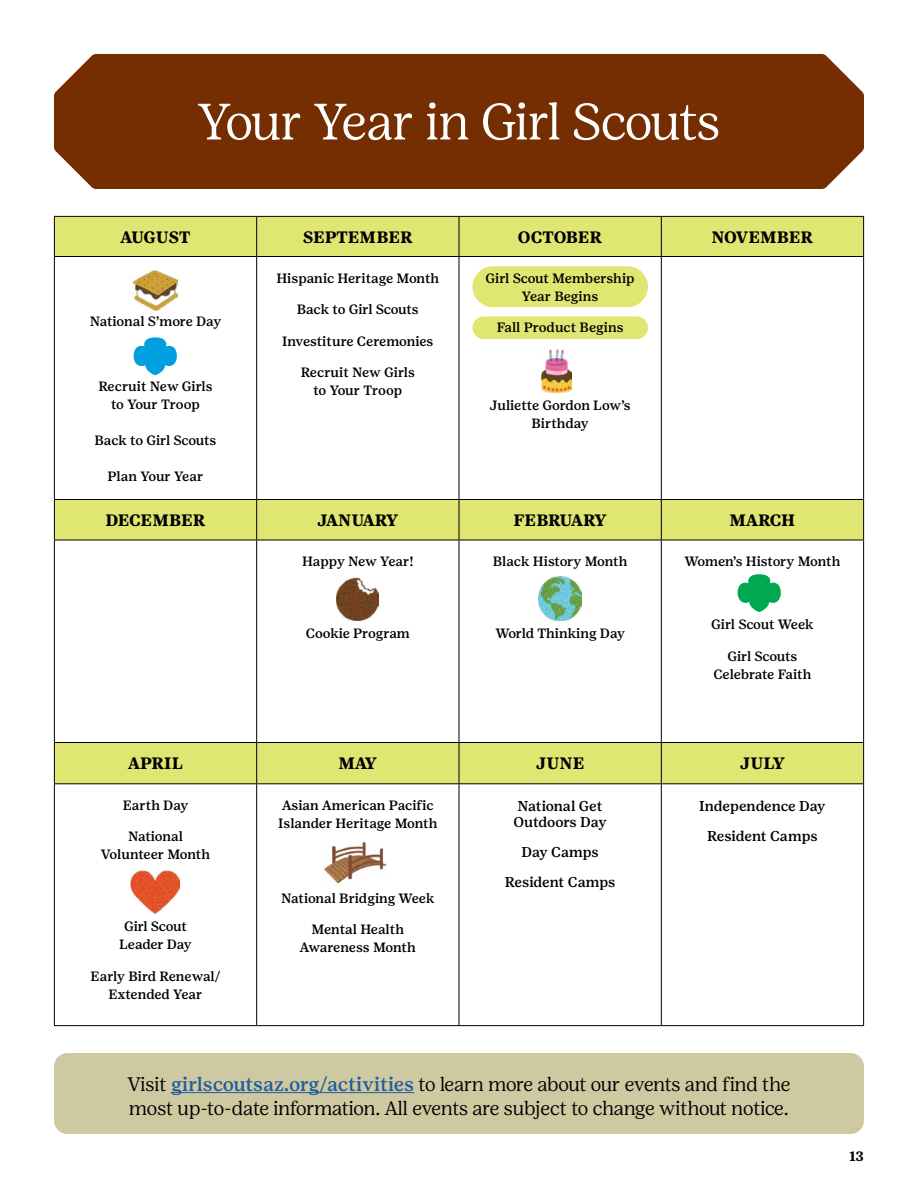
<style>
.page{position:relative;width:918px;height:1188px;background:#fff}
.page>*{position:absolute;margin:0;border:0;box-sizing:border-box;transform-origin:0 0}
.t1{font:300 51px "Girl Scout Display";letter-spacing:-.025em;color:#fff}
.t2{font:300 19.5px/24px "Girl Scout Display";letter-spacing:-.01em;color:#000}
.t3{font:700 16.5px "Girl Scout Text";color:#000}
.t4{font:700 16.5px "Girl Scout Text";letter-spacing:-.03em;color:#000}
.t5{font:700 16.5px "Girl Scout Text";letter-spacing:-.04em;color:#000}
.t6{font:500 14.25px/30px "Girl Scout Text";color:#000;text-align:center}
.t7{font:500 13.5px/18px "Girl Scout Text";letter-spacing:-.005em;color:#000;text-align:center}
.t8{font:700 13.5px "Girl Scout Text";color:#000}
.s1{font-family:"Girl Scout Text";font-weight:500;color:#215e9e}
</style>
<div class="page">
<div style="left:54px;top:54px;width:810px;height:135px;background:#752e01"></div>
<svg style="left:55px;top:217px;width:808px;height:566px"></svg>
<hr style="left:54px;top:216px;width:203px;height:1px;background:#000">
<hr style="left:54px;top:217px;width:1px;height:39px;background:#000">
<hr style="left:257px;top:216px;width:202px;height:1px;background:#000">
<hr style="left:256px;top:217px;width:1px;height:39px;background:#000">
<hr style="left:459px;top:216px;width:202px;height:1px;background:#000">
<hr style="left:459px;top:217px;width:1px;height:39px;background:#000">
<hr style="left:661px;top:216px;width:203px;height:1px;background:#000">
<hr style="left:661px;top:217px;width:1px;height:39px;background:#000">
<hr style="left:863px;top:217px;width:1px;height:39px;background:#000">
<hr style="left:54px;top:256px;width:203px;height:1px;background:#000">
<hr style="left:54px;top:257px;width:1px;height:242px;background:#000">
<hr style="left:257px;top:256px;width:202px;height:1px;background:#000">
<hr style="left:256px;top:257px;width:1px;height:242px;background:#000">
<hr style="left:459px;top:256px;width:202px;height:1px;background:#000">
<hr style="left:459px;top:257px;width:1px;height:242px;background:#000">
<hr style="left:661px;top:256px;width:203px;height:1px;background:#000">
<hr style="left:661px;top:257px;width:1px;height:242px;background:#000">
<hr style="left:863px;top:257px;width:1px;height:242px;background:#000">
<hr style="left:54px;top:499px;width:203px;height:1px;background:#000">
<hr style="left:54px;top:500px;width:1px;height:40px;background:#000">
<hr style="left:257px;top:499px;width:202px;height:1px;background:#000">
<hr style="left:256px;top:500px;width:1px;height:40px;background:#000">
<hr style="left:459px;top:499px;width:202px;height:1px;background:#000">
<hr style="left:459px;top:500px;width:1px;height:40px;background:#000">
<hr style="left:661px;top:499px;width:203px;height:1px;background:#000">
<hr style="left:661px;top:500px;width:1px;height:40px;background:#000">
<hr style="left:863px;top:500px;width:1px;height:40px;background:#000">
<hr style="left:54px;top:540px;width:203px;height:1px;background:#000">
<hr style="left:54px;top:540px;width:1px;height:202px;background:#000">
<hr style="left:257px;top:540px;width:202px;height:1px;background:#000">
<hr style="left:256px;top:540px;width:1px;height:202px;background:#000">
<hr style="left:459px;top:540px;width:202px;height:1px;background:#000">
<hr style="left:459px;top:540px;width:1px;height:202px;background:#000">
<hr style="left:661px;top:540px;width:203px;height:1px;background:#000">
<hr style="left:661px;top:540px;width:1px;height:202px;background:#000">
<hr style="left:863px;top:540px;width:1px;height:202px;background:#000">
<hr style="left:54px;top:742px;width:203px;height:1px;background:#000">
<hr style="left:54px;top:743px;width:1px;height:40px;background:#000">
<hr style="left:257px;top:742px;width:202px;height:1px;background:#000">
<hr style="left:256px;top:743px;width:1px;height:40px;background:#000">
<hr style="left:459px;top:742px;width:202px;height:1px;background:#000">
<hr style="left:459px;top:743px;width:1px;height:40px;background:#000">
<hr style="left:661px;top:742px;width:203px;height:1px;background:#000">
<hr style="left:661px;top:743px;width:1px;height:40px;background:#000">
<hr style="left:863px;top:743px;width:1px;height:40px;background:#000">
<hr style="left:54px;top:783px;width:203px;height:1px;background:#000">
<hr style="left:54px;top:784px;width:1px;height:241px;background:#000">
<hr style="left:257px;top:783px;width:202px;height:1px;background:#000">
<hr style="left:256px;top:784px;width:1px;height:241px;background:#000">
<hr style="left:459px;top:783px;width:202px;height:1px;background:#000">
<hr style="left:459px;top:784px;width:1px;height:241px;background:#000">
<hr style="left:661px;top:783px;width:203px;height:1px;background:#000">
<hr style="left:661px;top:784px;width:1px;height:241px;background:#000">
<hr style="left:863px;top:784px;width:1px;height:241px;background:#000">
<hr style="left:54px;top:1025px;width:203px;height:1px;background:#000">
<hr style="left:257px;top:1025px;width:202px;height:1px;background:#000">
<hr style="left:459px;top:1025px;width:202px;height:1px;background:#000">
<hr style="left:661px;top:1025px;width:203px;height:1px;background:#000">
<svg style="left:134px;top:337px;width:43px;height:38px"></svg>
<svg style="left:738px;top:574px;width:43px;height:38px"></svg>
<div style="left:54px;top:1053px;width:810px;height:81px;background:#cfc9a2;border-radius:14px"></div>
<img style="left:133px;top:270px;width:45px;height:40px">
<img style="left:131px;top:870px;width:49px;height:43px">
<img style="left:541px;top:349px;width:30px;height:43px">
<img style="left:337px;top:578px;width:42px;height:43px">
<img style="left:539px;top:577px;width:43px;height:43px">
<hr style="left:171px;top:1092px;width:243px;height:1px;background:#215e9e">
<img style="left:324px;top:841px;width:63px;height:43px">
<h1 class="t1" style="left:198px;top:93px;width:524px">Your Year in Girl Scouts</h1>
<p class="t3" style="left:121px;top:227px;width:71px">AUGUST</p>
<p class="t3" style="left:303px;top:227px;width:112px">SEPTEMBER</p>
<p class="t3" style="left:518px;top:227px;width:86px">OCTOBER</p>
<p class="t3" style="left:712px;top:227px;width:103px">NOVEMBER</p>
<p class="t7" style="left:90px;top:312px;width:133px">National S’more Day</p>
<p class="t7" style="left:98px;top:377px;width:116px">Recruit New Girls to Your Troop</p>
<p class="t7" style="left:95px;top:431px;width:123px">Back to Girl Scouts</p>
<p class="t7" style="left:108px;top:467px;width:97px">Plan Your Year</p>
<p class="t7" style="left:276px;top:269px;width:164px">Hispanic Heritage Month</p>
<p class="t7" style="left:297px;top:300px;width:123px">Back to Girl Scouts</p>
<p class="t7" style="left:282px;top:332px;width:153px">Investiture Ceremonies</p>
<p class="t7" style="left:301px;top:363px;width:116px">Recruit New Girls to Your Troop</p>
<p class="t7" style="left:486px;top:269px;width:151px">Girl Scout Membership<br>Year Begins</p>
<p class="t7" style="left:497px;top:318px;width:128px">Fall Product Begins</p>
<p class="t7" style="left:490px;top:396px;width:143px">Juliette Gordon Low’s<br>Birthday</p>
<p class="t3" style="left:105px;top:511px;width:102px">DECEMBER</p>
<p class="t5" style="left:317px;top:511px;width:83px">JANUARY</p>
<p class="t4" style="left:514px;top:511px;width:95px">FEBRUARY</p>
<p class="t3" style="left:730px;top:511px;width:67px">MARCH</p>
<p class="t7" style="left:302px;top:552px;width:113px">Happy New Year!</p>
<p class="t7" style="left:493px;top:552px;width:136px">Black History Month</p>
<p class="t7" style="left:684px;top:552px;width:157px">Women’s History Month</p>
<p class="t7" style="left:306px;top:624px;width:106px">Cookie Program</p>
<p class="t7" style="left:495px;top:624px;width:131px">World Thinking Day</p>
<p class="t7" style="left:711px;top:615px;width:104px">Girl Scout Week</p>
<p class="t7" style="left:713px;top:647px;width:100px">Girl Scouts<br>Celebrate Faith</p>
<p class="t3" style="left:128px;top:754px;width:56px">APRIL</p>
<p class="t3" style="left:338px;top:754px;width:40px">MAY</p>
<p class="t3" style="left:536px;top:754px;width:50px">JUNE</p>
<p class="t3" style="left:740px;top:754px;width:47px">JULY</p>
<p class="t7" style="left:123px;top:796px;width:67px">Earth Day</p>
<p class="t7" style="left:101px;top:828px;width:111px">National<br>Volunteer Month</p>
<p class="t7" style="left:278px;top:796px;width:161px;text-align:left">Asian American Pacific<br>Islander Heritage Month</p>
<p class="t6" style="left:514px;top:797px;width:95px;line-height:16.5px;text-align:left">National Get<br>Outdoors Day</p>
<p class="t6" style="left:505px;top:837px;width:112px">Day Camps<br>Resident Camps</p>
<p class="t6" style="left:699px;top:791px;width:128px">Independence Day<br>Resident Camps</p>
<p class="t7" style="left:119px;top:918px;width:74px">Girl Scout<br>Leader Day</p>
<p class="t7" style="left:91px;top:967px;width:132px">Early Bird Renewal/<br>Extended Year</p>
<p class="t7" style="left:281px;top:889px;width:155px">National Bridging Week</p>
<p class="t7" style="left:300px;top:921px;width:117px">Mental Health<br>Awareness Month</p>
<h2 class="t2" style="left:128px;top:1072px;width:664px">Visit <span class="s1">girlscoutsaz.org/activities</span> to learn more about our events and find the most up-to-date information. All events are subject to change without notice.</h2>
<p class="t8" style="left:849px;top:1148px;width:16px">13</p>
</div>
